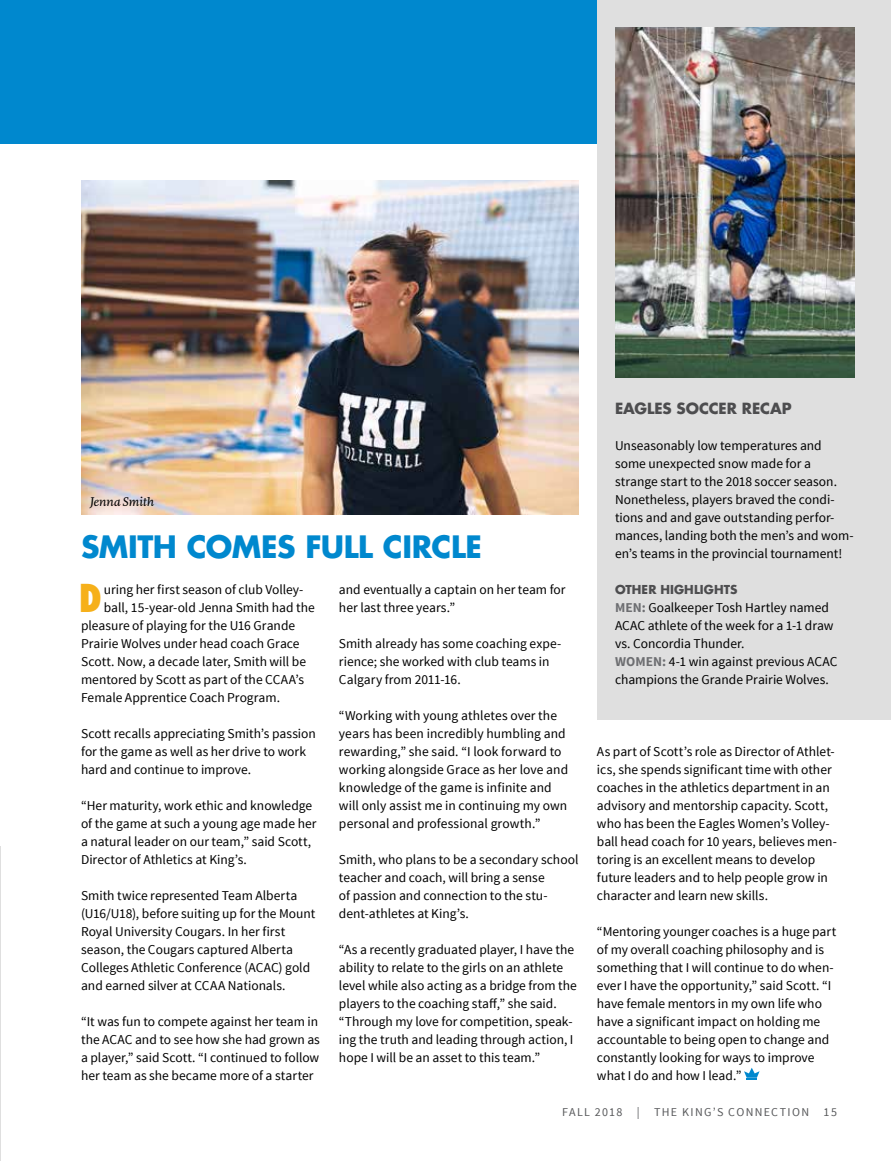
<style>
.page{position:relative;width:891px;height:1161px;background:#fff}
.page>*{position:absolute;margin:0;border:0;box-sizing:border-box;transform-origin:0 0}
.t1{font:800 condensed 37.35px "Futura Std";color:#f6b01a}
.t2{font:700 30px "Futura Std";letter-spacing:-.02em;color:#0088ce}
.t3{font:700 15px "Futura Std";letter-spacing:-.005em;color:#4d4d4f}
.t4{font:13.5px/18px "Source Sans Pro";color:#000}
.t5{font:12px "Source Sans Pro";letter-spacing:.11em;color:#58595b}
.t6{font:700 12px "Futura Std";letter-spacing:.005em;color:#4d4d4f}
.t7{font:italic 12px "More Pro";color:#000}
.s1{font-weight:700;color:#6d6e71}
</style>
<div class="page">
<div style="left:0;top:0;width:891px;height:144px;background:#0088ce"></div>
<div style="left:597px;top:0;width:294px;height:720px;background:#dfdfdf"></div>
<svg style="left:744px;top:1068px;width:16px;height:12px"></svg>
<img style="left:81px;top:180px;width:498px;height:334px">
<img style="left:615px;top:27px;width:240px;height:351px">
<p class="t7" style="left:90px;top:494px;width:66px">Jenna Smith</p>
<h2 class="t2" style="left:81px;top:527px;width:402px">SMITH COMES FULL CIRCLE</h2>
<h1 class="t1" style="left:79px;top:575px;width:25px">D</h1>
<p class="t4" style="left:104px;top:581px;width:201px">uring her first season of club Volley-</p>
<p class="t4" style="left:339px;top:581px;width:228px">and eventually a captain on her team for her last three years.”</p>
<p class="t4" style="left:339px;top:635px;width:224px">Smith already has some coaching expe&shy;rience; she worked with club teams in<br>Calgary from 2011-16.</p>
<p class="t4" style="left:339px;top:707px;width:231px">“Working with young athletes over the years has been incredibly humbling and rewarding,” she said. “I look forward to working alongside Grace as her love and knowledge of the game is infinite and will only assist me in continuing my own personal and professional growth.”</p>
<p class="t4" style="left:339px;top:851px;width:241px">Smith, who plans to be a secondary school teacher and coach, will bring a sense<br>of passion and connection to the stu&shy;dent-athletes at King’s.</p>
<p class="t4" style="left:339px;top:941px;width:239px">“As a recently graduated player, I have the ability to relate to the girls on an athlete level while also acting as a bridge from the players to the coaching staff,” she said. “Through my love for competition, speak&shy;ing the truth and leading through action, I hope I will be an asset to this team.”</p>
<p class="t4" style="left:104px;top:599px;width:213px">ball, 15-year-old Jenna Smith had the</p>
<p class="t4" style="left:81px;top:617px;width:216px">pleasure of playing for the U16 Grande</p>
<p class="t4" style="left:81px;top:635px;width:220px">Prairie Wolves under head coach Grace</p>
<p class="t4" style="left:81px;top:653px;width:227px">Scott. Now, a decade later, Smith will be</p>
<p class="t4" style="left:81px;top:671px;width:225px">mentored by Scott as part of the CCAA’s</p>
<p class="t4" style="left:81px;top:689px;width:199px">Female Apprentice Coach Program.</p>
<p class="t4" style="left:81px;top:725px;width:236px">Scott recalls appreciating Smith’s passion for the game as well as her drive to work hard and continue to improve.</p>
<p class="t4" style="left:81px;top:797px;width:237px">“Her maturity, work ethic and knowledge of the game at such a young age made her a natural leader on our team,” said Scott, Director of Athletics at King’s.</p>
<p class="t4" style="left:81px;top:887px;width:236px">Smith twice represented Team Alberta (U16/U18), before suiting up for the Mount Royal University Cougars. In her first season, the Cougars captured Alberta Colleges Athletic Conference (ACAC) gold and earned silver at CCAA Nationals.</p>
<p class="t4" style="left:81px;top:1013px;width:240px">“It was fun to compete against her team in the ACAC and to see how she had grown as a player,” said Scott. “I continued to follow her team as she became more of a starter</p>
<p class="t3" style="left:615px;top:398px;width:178px">EAGLES SOCCER RECAP</p>
<p class="t4" style="left:615px;top:437px;width:240px">Unseasonably low temperatures and some unexpected snow made for a strange start to the 2018 soccer season.<br>Nonetheless, players braved the condi&shy;tions and and gave outstanding perfor&shy;mances, landing both the men’s and wom&shy;en’s teams in the provincial tournament!</p>
<p class="t6" style="left:615px;top:582px;width:124px">OTHER HIGHLIGHTS</p>
<p class="t4" style="left:615px;top:599px;width:224px"><span class="s1">MEN:</span> Goalkeeper Tosh Hartley named ACAC athlete of the week for a 1-1 draw vs. Concordia Thunder.<br><span class="s1">WOMEN:</span> 4-1 win against previous ACAC champions the Grande Prairie Wolves.</p>
<p class="t4" style="left:597px;top:743px;width:242px">As part of Scott’s role as Director of Athlet&shy;ics, she spends significant time with other coaches in the athletics department in an advisory and mentorship capacity. Scott, who has been the Eagles Women’s Volley&shy;ball head coach for 10 years, believes men&shy;toring is an excellent means to develop future leaders and to help people grow in character and learn new skills.</p>
<p class="t4" style="left:597px;top:923px;width:241px">“Mentoring younger coaches is a huge part of my overall coaching philosophy and is something that I will continue to do when&shy;ever I have the opportunity,” said Scott. “I have female mentors in my own life who have a significant impact on holding me accountable to being open to change and constantly looking for ways to improve what I do and how I lead.”</p>
<p class="t5" style="left:562px;top:1105px;width:276px">FALL 2018 | THE KING’S CONNECTION 15</p>
</div>
